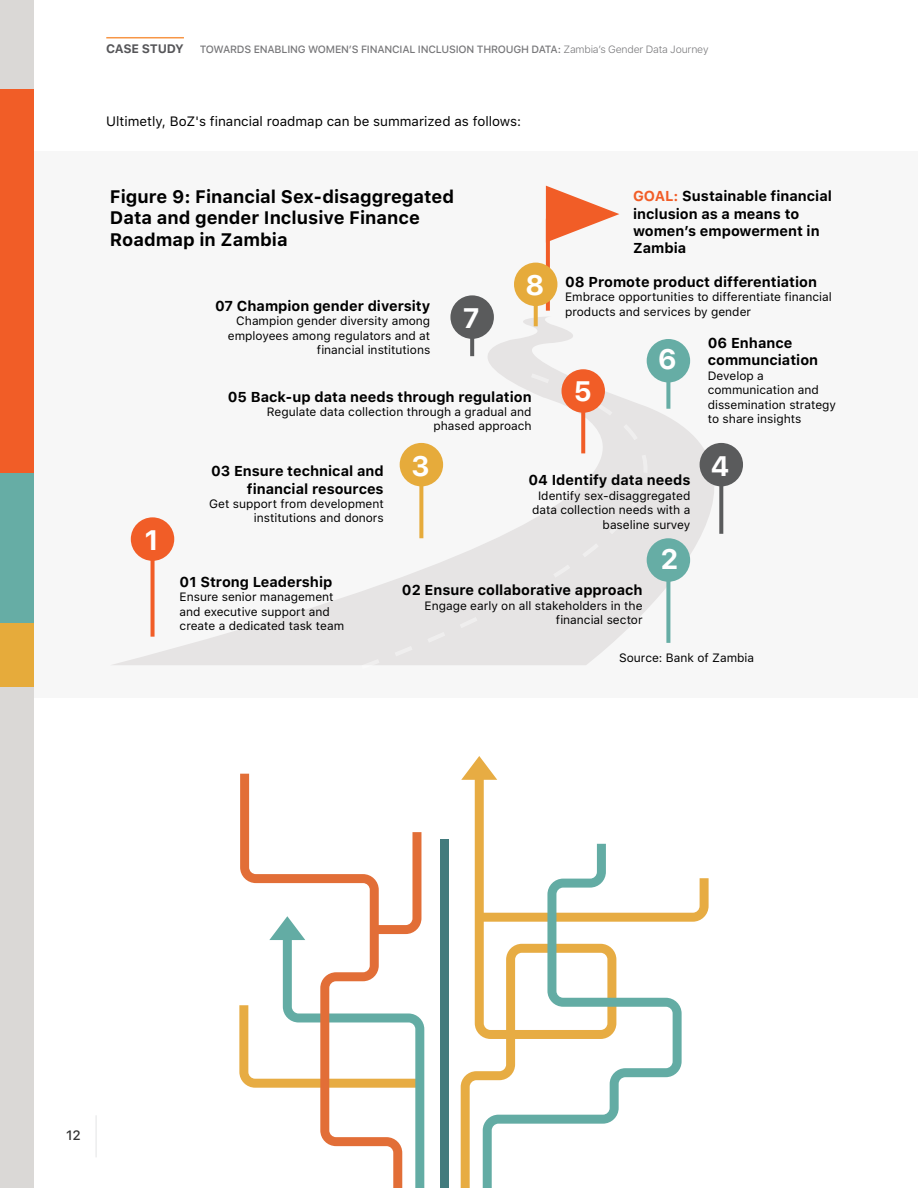
<style>
.page{position:relative;width:918px;height:1188px;background:#fff}
.page>*{position:absolute;margin:0;border:0;box-sizing:border-box;transform-origin:0 0}
.t1{font:700 28.05px "SF Pro Text";color:#fff}
.t2{font:700 18px/21.6px "SF Pro Text";color:#000}
.t3{font:700 14.25px/17.1px "SF Pro Text";color:#000}
.t4{font:13.5px "SF Pro Text";color:#000}
.t5{font:500 13.5px "SF Pro Text";color:#000}
.t6{font:700 12.3px "SF Pro Text";letter-spacing:-.02em;color:#565659}
.t7{font:12px/14.4px "SF Pro Text";color:#000;text-align:right}
.t8{font:500 10.5px "SF Pro Text";letter-spacing:-.02em;color:#565659}
.s1{font-weight:300}
.s2{color:#f15d27}
</style>
<div class="page">
<hr style="left:96px;top:1115px;width:1px;height:42px;background:#e6e7e8">
<div style="left:0;top:0;width:34px;height:1188px;background:#dad8d6"></div>
<div style="left:0;top:89px;width:34px;height:419px;background:#f15d27"></div>
<div style="left:0;top:473px;width:34px;height:151px;background:#66ada5"></div>
<div style="left:0;top:624px;width:34px;height:63px;background:#e6ab3b"></div>
<hr style="left:106px;top:37px;width:78px;height:1px;background:#f79646">
<div style="left:34px;top:151px;width:884px;height:546px;background:#f7f7f7"></div>
<svg style="left:546px;top:243px;width:4px;height:68px"></svg>
<svg style="left:546px;top:186px;width:73px;height:57px"></svg>
<svg style="left:113px;top:316px;width:630px;height:349px"></svg>
<svg style="left:358px;top:370px;width:303px;height:295px"></svg>
<div style="left:131px;top:517px;width:43px;height:44px;background:#f15d27;border-radius:50%"></div>
<svg style="left:151px;top:560px;width:4px;height:77px"></svg>
<div style="left:562px;top:369px;width:43px;height:44px;background:#f15d27;border-radius:50%"></div>
<svg style="left:581px;top:412px;width:4px;height:41px"></svg>
<div style="left:400px;top:443px;width:43px;height:43px;background:#e6ab3b;border-radius:50%"></div>
<svg style="left:419px;top:486px;width:4px;height:52px"></svg>
<div style="left:700px;top:443px;width:43px;height:43px;background:#5a5b5c;border-radius:50%"></div>
<svg style="left:719px;top:486px;width:4px;height:48px"></svg>
<div style="left:647px;top:538px;width:43px;height:44px;background:#66ada5;border-radius:50%"></div>
<div style="left:647px;top:339px;width:43px;height:43px;background:#66ada5;border-radius:50%"></div>
<svg style="left:666px;top:581px;width:4px;height:62px"></svg>
<svg style="left:666px;top:382px;width:4px;height:27px"></svg>
<div style="left:514px;top:263px;width:43px;height:43px;background:#e6ab3b;border-radius:50%"></div>
<hr style="left:534px;top:290px;width:4px;height:36px;background:#e6ab3b">
<div style="left:450px;top:295px;width:44px;height:44px;background:#5a5b5c;border-radius:50%"></div>
<hr style="left:470px;top:323px;width:4px;height:33px;background:#5a5b5c">
<svg style="left:461px;top:756px;width:248px;height:432px"></svg>
<svg style="left:483px;top:844px;width:199px;height:344px"></svg>
<svg style="left:239px;top:916px;width:185px;height:272px"></svg>
<svg style="left:240px;top:774px;width:181px;height:414px"></svg>
<div style="left:440px;top:839px;width:9px;height:349px;background:#427b7d"></div>
<p class="t6" style="left:106px;top:39px;width:79px">CASE STUDY</p>
<p class="t8" style="left:200px;top:41px;width:510px">TOWARDS ENABLING WOMEN’S FINANCIAL INCLUSION THROUGH DATA: <span class="s1">Zambia’s Gender Data Journey</span></p>
<p class="t4" style="left:106px;top:111px;width:416px">Ultimetly, BoZ's financial roadmap can be summarized as follows:</p>
<h2 class="t2" style="left:110px;top:185px;width:346px">Figure 9: Financial Sex-disaggregated<br>Data and gender Inclusive Finance<br>Roadmap in Zambia</h2>
<p class="t3" style="left:633px;top:187px;width:201px"><span class="s2">GOAL:</span> Sustainable financial inclusion as a means to women’s empowerment in<br>Zambia</p>
<h1 class="t1" style="left:145px;top:520px;width:16px">1</h1>
<h1 class="t1" style="left:525px;top:265px;width:21px">8</h1>
<p class="t3" style="left:565px;top:273px;width:253px">08 Promote product differentiation</p>
<p class="t7" style="left:565px;top:289px;width:268px;text-align:left">Embrace opportunities to differentiate financial products and services by gender</p>
<p class="t3" style="left:215px;top:297px;width:217px">07 Champion gender diversity</p>
<p class="t7" style="left:228px;top:314px;width:204px">Champion gender diversity among employees among regulators and at financial institutions</p>
<h1 class="t1" style="left:463px;top:297px;width:18px">7</h1>
<p class="t3" style="left:708px;top:334px;width:112px">06 Enhance communciation</p>
<p class="t7" style="left:708px;top:368px;width:130px;text-align:left">Develop a communication and dissemination strategy to share insights</p>
<h1 class="t1" style="left:658px;top:339px;width:21px">6</h1>
<h1 class="t1" style="left:573px;top:371px;width:20px">5</h1>
<p class="t3" style="left:228px;top:387px;width:305px">05 Back-up data needs through regulation</p>
<p class="t7" style="left:267px;top:404px;width:266px">Regulate data collection through a gradual and phased approach</p>
<p class="t3" style="left:211px;top:462px;width:174px;text-align:right">03 Ensure technical and financial resources</p>
<p class="t7" style="left:209px;top:496px;width:176px">Get support from development institutions and donors</p>
<h1 class="t1" style="left:411px;top:445px;width:20px">3</h1>
<h1 class="t1" style="left:710px;top:445px;width:21px">4</h1>
<p class="t3" style="left:528px;top:471px;width:164px">04 Identify data needs</p>
<p class="t7" style="left:532px;top:488px;width:160px">Identify sex-disaggregated data collection needs with a baseline survey</p>
<p class="t3" style="left:180px;top:573px;width:154px">01 Strong Leadership</p>
<p class="t7" style="left:180px;top:589px;width:166px;text-align:left">Ensure senior management and executive support and create a dedicated task team</p>
<p class="t3" style="left:402px;top:581px;width:242px">02 Ensure collaborative approach</p>
<p class="t7" style="left:425px;top:598px;width:220px">Engage early on all stakeholders in the financial sector</p>
<h1 class="t1" style="left:660px;top:538px;width:20px">2</h1>
<p class="t7" style="left:619px;top:650px;width:137px">Source: Bank of Zambia</p>
<p class="t5" style="left:66px;top:1125px;width:16px">12</p>
</div>
